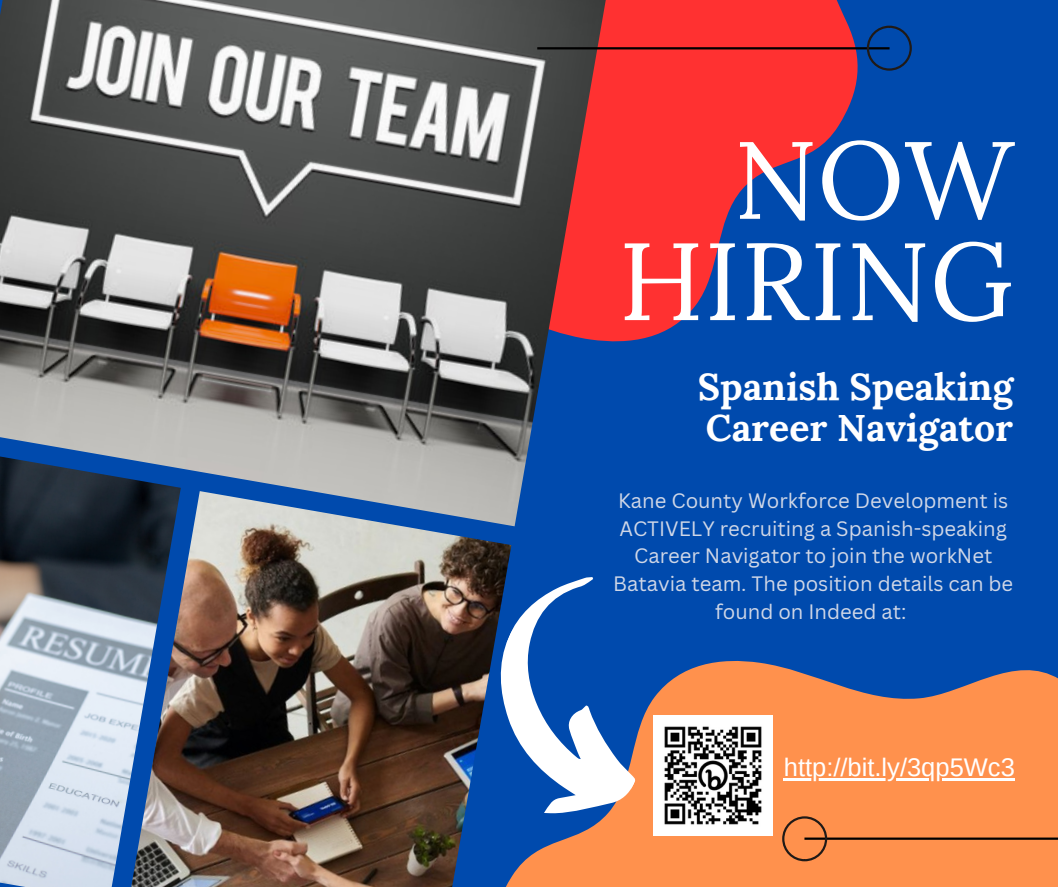
<style>
.page{position:relative;width:1058px;height:887px;background:#fff}
.page>*{position:absolute;margin:0;border:0;box-sizing:border-box;transform-origin:0 0}
.t1{font:109.5px/101.2px "Lora";color:#fff;text-align:right}
.t2{font:700 37.35px/40.5px "Lora";color:#fff}
.t3{font:25.5px "Arimo";color:#fff}
.t4{font:20.25px/27.9px "Canva Sans";color:#d0d7e7;text-align:center}
</style>
<div class="page">
<div style="left:0;top:0;width:1058px;height:886px;background:#004aad"></div>
<svg style="left:607px;top:0;width:286px;height:342px;fill:#ff3131"></svg>
<img style="left:0;top:0;width:607px;height:526px">
<img style="left:0;top:443px;width:181px;height:443px">
<svg style="left:511px;top:660px;width:547px;height:226px;background:#e58a56"></svg>
<img style="left:128px;top:491px;width:383px;height:395px">
<hr style="left:537px;top:47px;width:352px;height:2px;background:#000">
<hr style="left:804px;top:837px;width:254px;height:2px;background:#000">
<svg style="left:782px;top:816px;width:45px;height:45px;background:#d87c43"></svg>
<svg style="left:866px;top:26px;width:45px;height:45px"></svg>
<svg style="left:449px;top:556px;width:254px;height:285px"></svg>
<img style="left:653px;top:716px;width:120px;height:119px">
<hr style="left:783px;top:778px;width:231px;height:2px;background:#fff">
<p class="t1" style="left:618px;top:128px;width:396px">NOW<br>HIRING</p>
<p class="t2" style="left:698px;top:366px;width:317px">Spanish Speaking<br>Career Navigator</p>
<p class="t4" style="left:613px;top:486px;width:401px">Kane County Workforce Development is ACTIVELY recruiting a Spanish-speaking Career Navigator to join the workNet Batavia team. The position details can be found on Indeed at:</p>
<p class="t3" style="left:783px;top:752px;width:232px">http://bit.ly/3qp5Wc3</p>
</div>
